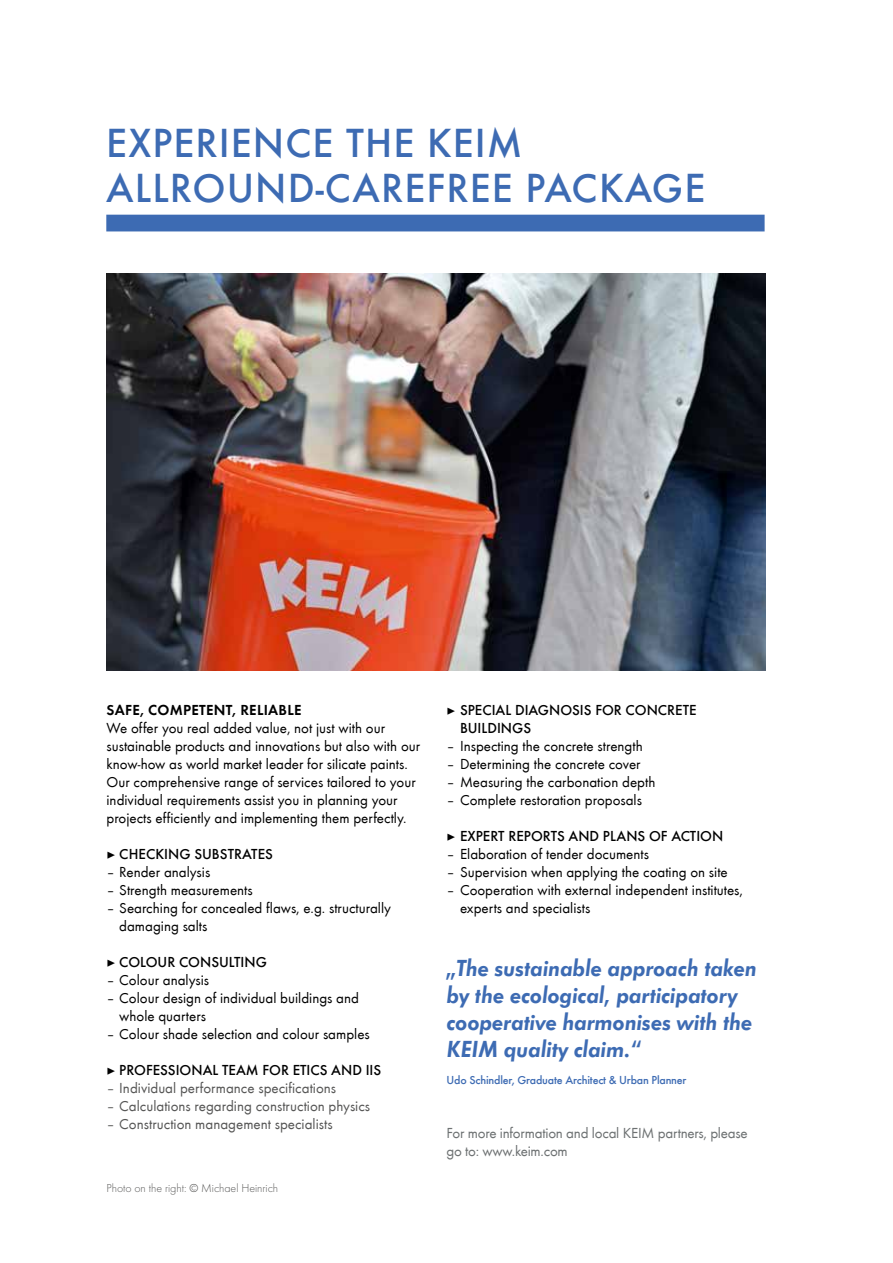
<style>
.page{position:relative;width:893px;height:1263px;background:#fff}
.page>*{position:absolute;margin:0;border:0;box-sizing:border-box;transform-origin:0 0}
.t1{font:500 42px/45px "Futura T";letter-spacing:.025em;color:#3d6bb3}
.t2{font:24px/27px "Futura T Demi Obli";letter-spacing:-.01em;color:#3d6bb3}
.t3{font:15px/18px "Futura T Boo";color:#000}
.t4{font:500 15px/18px "Futura T";color:#000}
.t5{font:15px "Futura T Boo";color:#565655}
.t6{font:15px/18px "Futura T Boo";letter-spacing:-.015em;color:#6d7172}
.t7{font:15px "Futura T Dem";letter-spacing:.02em;color:#000}
.t8{font:500 12px "Futura T";letter-spacing:-.015em;color:#3d6bb3}
.t9{font:300 12px "Futura T";letter-spacing:-.005em;color:#565655}
.s1{font-family:"Minion Pro";font-weight:600;font-style:italic}
</style>
<div class="page">
<div style="left:106px;top:215px;width:659px;height:16px;background:#3d6bb3"></div>
<img style="left:106px;top:274px;width:659px;height:396px">
<h1 class="t1" style="left:106px;top:121px;width:600px">EXPERIENCE THE KEIM<br>ALLROUND-CAREFREE PACKAGE</h1>
<p class="t7" style="left:107px;top:701px;width:197px">SAFE, COMPETENT, RELIABLE</p>
<p class="t3" style="left:107px;top:719px;width:315px">We offer you real added value, not just with our sustainable products and innovations but also with our know-how as world market leader for silicate paints.<br>Our comprehensive range of services tailored to your individual requirements assist you in planning your projects efficiently and implementing them perfectly.</p>
<p class="t4" style="left:107px;top:845px;width:168px"><span class="s1">▶</span> CHECKING SUBSTRATES</p>
<p class="t3" style="left:107px;top:863px;width:105px">– Render analysis</p>
<p class="t3" style="left:107px;top:881px;width:148px">– Strength measurements</p>
<p class="t3" style="left:119px;top:899px;width:273px;text-indent:-13px">– Searching for concealed flaws, e.g. structurally damaging salts</p>
<p class="t4" style="left:107px;top:953px;width:162px"><span class="s1">▶</span> COLOUR CONSULTING</p>
<p class="t3" style="left:107px;top:971px;width:104px">– Colour analysis</p>
<p class="t3" style="left:119px;top:989px;width:241px;text-indent:-13px">– Colour design of individual buildings and whole quarters</p>
<p class="t3" style="left:107px;top:1025px;width:265px">– Colour shade selection and colour samples</p>
<p class="t4" style="left:107px;top:1061px;width:276px"><span class="s1">▶</span> PROFESSIONAL TEAM FOR ETICS AND IIS</p>
<p class="t5" style="left:107px;top:1080px;width:231px">– Individual performance specifications</p>
<p class="t5" style="left:107px;top:1098px;width:265px">– Calculations regarding construction physics</p>
<p class="t5" style="left:107px;top:1116px;width:228px">– Construction management specialists</p>
<p class="t9" style="left:107px;top:1181px;width:173px">Photo on the right: © Michael Heinrich</p>
<p class="t4" style="left:460px;top:701px;width:238px;text-indent:-14px"><span class="s1">▶</span> SPECIAL DIAGNOSIS FOR CONCRETE<br>BUILDINGS</p>
<p class="t3" style="left:446px;top:737px;width:198px">– Inspecting the concrete strength</p>
<p class="t3" style="left:446px;top:755px;width:196px">– Determining the concrete cover</p>
<p class="t3" style="left:446px;top:773px;width:211px">– Measuring the carbonation depth</p>
<p class="t3" style="left:446px;top:791px;width:197px">– Complete restoration proposals</p>
<p class="t4" style="left:446px;top:827px;width:278px"><span class="s1">▶</span> EXPERT REPORTS AND PLANS OF ACTION</p>
<p class="t3" style="left:446px;top:845px;width:204px">– Elaboration of tender documents</p>
<p class="t3" style="left:446px;top:863px;width:283px">– Supervision when applying the coating on site</p>
<p class="t3" style="left:460px;top:881px;width:284px;text-indent:-14px">– Cooperation with external independent institutes, experts and specialists</p>
<h2 class="t2" style="left:446px;top:954px;width:312px">„The sustainable approach taken by the ecological, participatory cooperative harmonises with the<br>KEIM quality claim.“</h2>
<p class="t8" style="left:446px;top:1073px;width:242px">Udo Schindler, Graduate Architect &amp; Urban Planner</p>
<p class="t6" style="left:446px;top:1124px;width:303px">For more information and local KEIM partners, please go to: www.keim.com</p>
</div>
